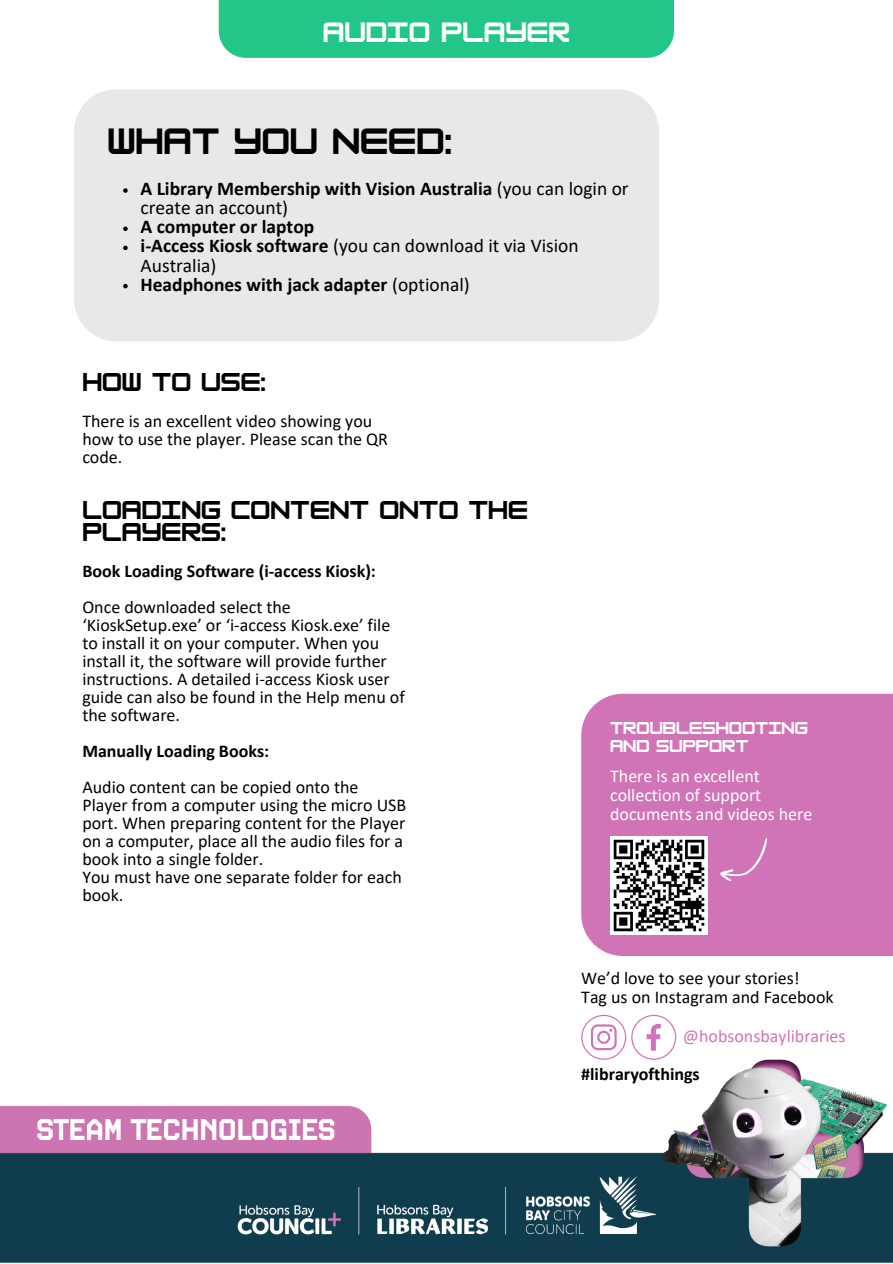
<style>
.page{position:relative;width:893px;height:1264px;background:#fff}
.page>*{position:absolute;margin:0;border:0;box-sizing:border-box;transform-origin:0 0}
.t1{font:700 31.95px "HK Modular";color:#000}
.t2{font:700 24.45px "HK Modular";color:#fff}
.t3{font:700 22.5px/22.5px "HK Modular";color:#000}
.t4{font:700 19.5px/19px "Calibri";color:#000}
.t5{font:19.5px/19px "Calibri";color:#000}
.t6{font:18px/18px "Calibri";color:#000}
.t7{font:700 18px "Calibri";color:#000}
.t8{font:18px "Calibri";color:#fff}
.t9{font:18px "Calibri";color:#d074b7}
.t10{font:700 15px "HK Modular";color:#fff}
.s1{font-weight:400}
.s2{font-weight:700}
</style>
<div class="page">
<img style="left:0;top:1034px;width:892px;height:228px">
<div style="left:219px;top:0;width:455px;height:58px;background:#22c687"></div>
<div style="left:581px;top:693px;width:311px;height:263px;background:#d074b7"></div>
<img style="left:610px;top:836px;width:97px;height:98px">
<svg style="left:718px;top:831px;width:49px;height:54px;background:#d37dbb"></svg>
<svg style="left:581px;top:1014px;width:95px;height:45px"></svg>
<div style="left:74px;top:89px;width:585px;height:252px;background:#e8e8e8"></div>
<svg style="left:123px;top:188px;width:5px;height:5px"></svg>
<svg style="left:123px;top:226px;width:5px;height:5px"></svg>
<svg style="left:123px;top:246px;width:5px;height:4px"></svg>
<svg style="left:123px;top:284px;width:5px;height:4px"></svg>
<p class="t2" style="left:323px;top:17px;width:248px">AUDIO PLAYER</p>
<p class="t1" style="left:107px;top:122px;width:346px">WHAT YOU NEED:</p>
<p class="t4" style="left:140px;top:181px;width:489px">A Library Membership with Vision Australia <span class="s1">(you can login or create an account)</span></p>
<p class="t4" style="left:140px;top:219px;width:175px">A computer or laptop</p>
<p class="t5" style="left:140px;top:238px;width:439px"><span class="s2">i-Access Kiosk software</span> (you can download it via Vision<br>Australia)</p>
<p class="t4" style="left:140px;top:276px;width:330px">Headphones with jack adapter <span class="s1">(optional)</span></p>
<p class="t3" style="left:82px;top:371px;width:185px">HOW TO USE:</p>
<p class="t6" style="left:82px;top:413px;width:307px">There is an excellent video showing you how to use the player. Please scan the QR code.</p>
<p class="t3" style="left:82px;top:498px;width:447px">LOADING CONTENT ONTO THE<br>PLAYERS:</p>
<p class="t7" style="left:82px;top:563px;width:295px">Book Loading Software (i-access Kiosk):</p>
<p class="t6" style="left:82px;top:599px;width:324px">Once downloaded select the ‘KioskSetup.exe’ or ‘i-access Kiosk.exe’ file to install it on your computer. When you install it, the software will provide further instructions. A detailed i-access Kiosk user guide can also be found in the Help menu of the software.</p>
<p class="t7" style="left:82px;top:744px;width:188px">Manually Loading Books:</p>
<p class="t6" style="left:82px;top:780px;width:325px">Audio content can be copied onto the Player from a computer using the micro USB port. When preparing content for the Player on a computer, place all the audio files for a book into a single folder.</p>
<p class="t6" style="left:82px;top:869px;width:321px">You must have one separate folder for each book.</p>
<p class="t10" style="left:610px;top:719px;width:199px">TROUBLESHOOTING</p>
<p class="t10" style="left:610px;top:737px;width:140px">AND SUPPORT</p>
<p class="t8" style="left:610px;top:768px;width:151px">There is an excellent</p>
<p class="t8" style="left:610px;top:787px;width:153px">collection of support</p>
<p class="t8" style="left:610px;top:806px;width:204px">documents and videos here</p>
<p class="t6" style="left:581px;top:970px;width:220px">We’d love to see your stories!</p>
<p class="t6" style="left:581px;top:989px;width:254px">Tag us on Instagram and Facebook</p>
<p class="t9" style="left:683px;top:1028px;width:164px">@hobsonsbaylibraries</p>
<p class="t7" style="left:581px;top:1066px;width:120px">#libraryofthings</p>
</div>
